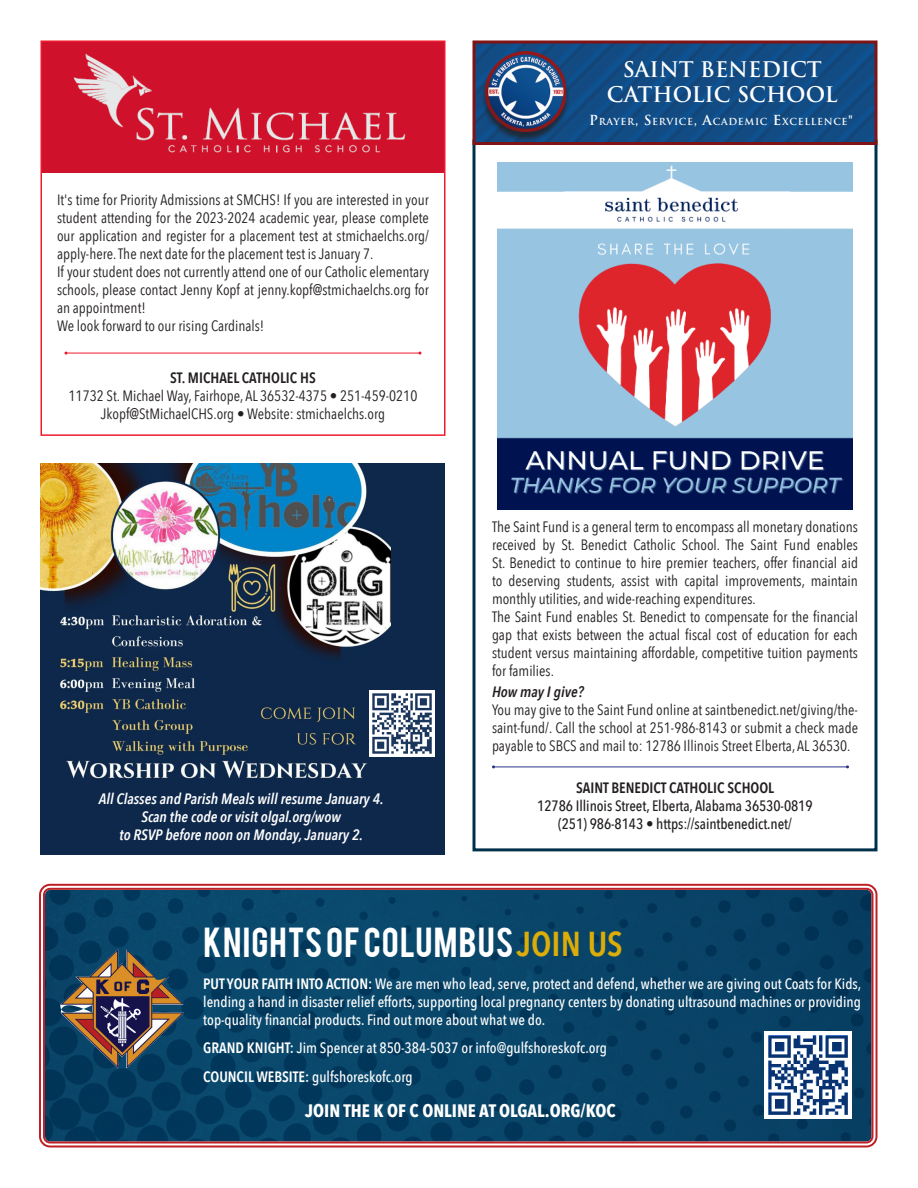
<style>
.page{position:relative;width:918px;height:1188px;background:#fff}
.page>*{position:absolute;margin:0;border:0;box-sizing:border-box;transform-origin:0 0}
.t1{font:33px "Bebas";letter-spacing:.035em;color:#fff}
.t2{font:700 21px "Trajan";color:#fff}
.t3{font:700 18px "Avenir Next Condensed";color:#fff}
.t4{font:15px/18px "Avenir Next Condensed";color:#231f20;text-align:justify}
.t5{font:500 15px/18px "Avenir Next Condensed";color:#fff;text-align:justify}
.t6{font:italic 600 15px "Avenir Next Condensed";color:#fff}
.t7{font:500 15px "Avenir Next Condensed";letter-spacing:-.005em;color:#231f20}
.t8{font:600 15px "Avenir Next Condensed";color:#231f20}
.t9{font:italic 600 15px "Avenir Next Condensed";color:#231f20}
.t10{font:700 9.45px "Trajan";letter-spacing:.07em;color:#fff}
.s1{font-size:13.5px}
.s2{font-family:"Avenir Next Condensed";font-weight:600;font-size:34.5px;color:#dcad09}
.s3{font-weight:600}
</style>
<div class="page">
<img style="left:46px;top:891px;width:824px;height:249px">
<div style="left:39px;top:884px;width:839px;height:263px;border:2px solid #bf2025;border-radius:10px"></div>
<div style="left:43px;top:888px;width:830px;height:255px;border:2px solid #bf2025;border-radius:6px"></div>
<img style="left:76px;top:949px;width:50px;height:33px">
<img style="left:765px;top:1032px;width:86px;height:86px">
<div style="left:40px;top:464px;width:406px;height:391px;background:#0e284b"></div>
<img style="left:40px;top:464px;width:351px;height:315px">
<img style="left:369px;top:691px;width:65px;height:65px">
<img style="left:43px;top:43px;width:400px;height:130px">
<hr style="left:66px;top:353px;width:354px;height:1px;background:#ee1b2d">
<div style="left:40px;top:40px;width:406px;height:396px;border:2px solid #ee1b2d"></div>
<img style="left:497px;top:162px;width:356px;height:348px">
<hr style="left:494px;top:767px;width:354px;height:1px;background:#2a3483">
<div style="left:472px;top:140px;width:406px;height:711px;border:3px solid #00314a"></div>
<img style="left:476px;top:44px;width:398px;height:97px">
<div style="left:472px;top:40px;width:406px;height:105px;border:3px solid #7f1315"></div>
<div style="left:481px;top:53px;width:89px;height:89px;background:#231f20;opacity:.75"></div>
<img style="left:486px;top:51px;width:80px;height:81px">
<p class="t4" style="left:57px;top:190px;width:374px">It's time for Priority Admissions at SMCHS! If you are interested in your student attending for the 2023-2024 academic year, please complete our application and register for a placement test at stmichaelchs.org/ apply-here. The next date for the placement test is January 7.</p>
<p class="t4" style="left:57px;top:262px;width:374px">If your student does not currently attend one of our Catholic elementary schools, please contact Jenny Kopf at jenny.kopf@stmichaelchs.org for an appointment!</p>
<p class="t4" style="left:57px;top:316px;width:209px">We look forward to our rising Cardinals!</p>
<p class="t8" style="left:170px;top:365px;width:147px">ST. MICHAEL CATHOLIC HS</p>
<p class="t4" style="left:69px;top:386px;width:350px">11732 St. Michael Way, Fairhope, AL 36532-4375 • 251-459-0210</p>
<p class="t4" style="left:101px;top:404px;width:286px">Jkopf@StMichaelCHS.org • Website: stmichaelchs.org</p>
<p class="t6" style="left:99px;top:790px;width:286px">All Classes and Parish Meals will resume January 4.</p>
<p class="t6" style="left:141px;top:808px;width:201px">Scan the code or visit olgal.org/wow</p>
<p class="t6" style="left:120px;top:826px;width:245px">to RSVP before noon on Monday, January 2.</p>
<p class="t2" style="left:623px;top:56px;width:201px">SAINT BENEDICT</p>
<p class="t2" style="left:607px;top:82px;width:232px">CATHOLIC SCHOOL</p>
<p class="t10" style="left:589px;top:116px;width:260px"><span class="s1">P</span>RAYER<span class="s1">, S</span> ERVICE<span class="s1">, A</span>CADEMIC <span class="s1">E</span>XCELLENCE</p>
<p class="t4" style="left:492px;top:517px;width:368px">The Saint Fund is a general term to encompass all monetary donations received by St. Benedict Catholic School. The Saint Fund enables St. Benedict to continue to hire premier teachers, offer financial aid to deserving students, assist with capital improvements, maintain monthly utilities, and wide-reaching expenditures.</p>
<p class="t4" style="left:492px;top:607px;width:368px">The Saint Fund enables St. Benedict to compensate for the financial gap that exists between the actual fiscal cost of education for each student versus maintaining affordable, competitive tuition payments for families.</p>
<p class="t9" style="left:492px;top:683px;width:93px">How may I give?</p>
<p class="t4" style="left:492px;top:700px;width:368px">You may give to the Saint Fund online at saintbenedict.net/giving/the&shy;saint-fund/. Call the school at 251-986-8143 or submit a check made payable to SBCS and mail to: 12786 Illinois Street Elberta, AL 36530.</p>
<p class="t8" style="left:576px;top:775px;width:200px">SAINT BENEDICT CATHOLIC SCHOOL</p>
<p class="t7" style="left:537px;top:796px;width:277px">12786 Illinois Street, Elberta, Alabama 36530-0819</p>
<p class="t7" style="left:558px;top:814px;width:235px">(251) 986-8143 • https://saintbenedict.net/</p>
<p class="t1" style="left:204px;top:918px;width:421px">KNIGHTS OF COLUMBUS <span class="s2">JOIN US</span></p>
<p class="t5" style="left:203px;top:974px;width:660px"><span class="s3">PUT YOUR FAITH INTO ACTION:</span> We are men who lead, serve, protect and defend, whether we are giving out Coats for Kids, lending a hand in disaster relief efforts, supporting local pregnancy centers by donating ultrasound machines or providing top-quality financial products. Find out more about what we do.</p>
<p class="t5" style="left:203px;top:1039px;width:405px"><span class="s3">GRAND KNIGHT:</span> Jim Spencer at 850-384-5037 or info@gulfshoreskofc.org</p>
<p class="t5" style="left:203px;top:1067px;width:211px"><span class="s3">COUNCIL WEBSITE:</span> gulfshoreskofc.org</p>
<p class="t3" style="left:305px;top:1099px;width:312px">JOIN THE K OF C ONLINE AT OLGAL.ORG/KOC</p>
</div>
